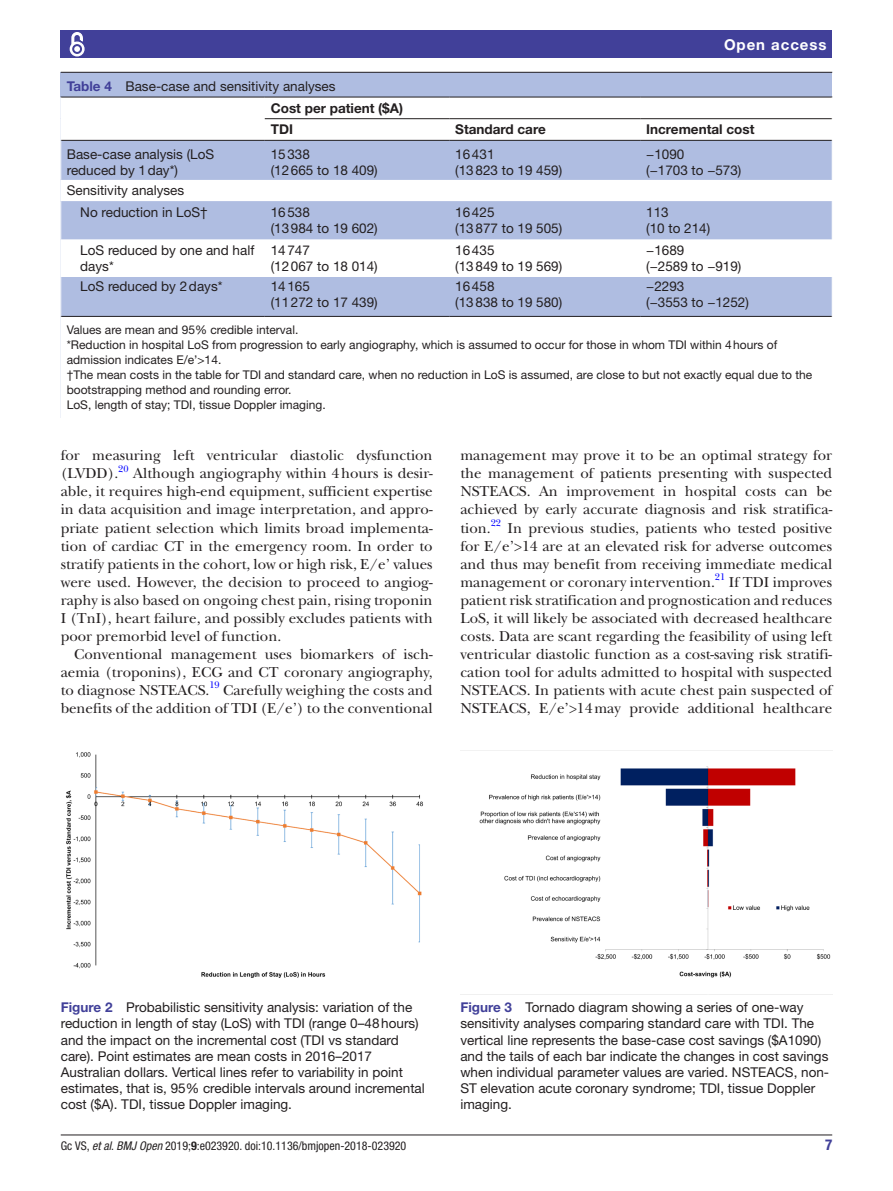
<style>
.page{position:relative;width:893px;height:1191px;background:#fff}
.page>*{position:absolute;margin:0;border:0;box-sizing:border-box;transform-origin:0 0}
.t1{font:15px/18px "New Baskerville";color:#231f20;text-align:justify}
.t2{font:700 15px "Helvetica Neue LT Std";letter-spacing:.065em;color:#fff}
.t3{font:700 condensed 15px "Helvetica Neue LT Std";color:#414099}
.t4{font:13.5px/16.2px "Helvetica Neue LT Std";color:#231f20}
.t5{font:700 13.5px "Helvetica Neue LT Std";color:#231f20}
.t6{font:12px/15px "Helvetica Neue LT Std";color:#231f20}
.t7{font:condensed 12px "Helvetica Neue LT Std";color:#231f20}
.t8{font:9.9px "New Baskerville";color:#00f}
.s1{font-weight:700;color:#414099}
.s2{font-weight:700}
.s3{font-style:italic}
</style>
<div class="page">
<hr style="left:61px;top:1134px;width:771px;height:1px;background:#231f20">
<div style="left:61px;top:31px;width:771px;height:27px;background:#414099"></div>
<svg style="left:69px;top:32px;width:16px;height:25px"></svg>
<div style="left:61px;top:73px;width:771px;height:345px;background:#afbde1"></div>
<hr style="left:61px;top:72px;width:771px;height:1px;background:#231f20">
<div style="left:61px;top:98px;width:771px;height:320px;background:#fff"></div>
<svg style="left:61px;top:141px;width:771px;height:175px"></svg>
<hr style="left:61px;top:140px;width:204px;height:1px;background:#231f20">
<hr style="left:61px;top:97px;width:204px;height:1px;background:#231f20">
<hr style="left:265px;top:97px;width:184px;height:1px;background:#231f20">
<hr style="left:449px;top:97px;width:191px;height:1px;background:#231f20">
<hr style="left:640px;top:97px;width:192px;height:1px;background:#231f20">
<hr style="left:265px;top:118px;width:184px;height:1px;background:#231f20">
<hr style="left:265px;top:140px;width:184px;height:1px;background:#231f20">
<hr style="left:449px;top:118px;width:191px;height:1px;background:#231f20">
<hr style="left:449px;top:140px;width:191px;height:1px;background:#231f20">
<hr style="left:640px;top:118px;width:192px;height:1px;background:#231f20">
<hr style="left:640px;top:140px;width:192px;height:1px;background:#231f20">
<hr style="left:265px;top:316px;width:184px;height:1px;background:#231f20">
<hr style="left:449px;top:316px;width:191px;height:1px;background:#231f20">
<hr style="left:640px;top:316px;width:192px;height:1px;background:#231f20">
<hr style="left:61px;top:316px;width:204px;height:1px;background:#231f20">
<svg style="left:60px;top:97px;width:1px;height:43px"></svg>
<svg style="left:60px;top:180px;width:1px;height:21px"></svg>
<hr style="left:67px;top:333px;width:765px;height:2px;background:#fff">
<hr style="left:67px;top:363px;width:765px;height:2px;background:#fff">
<hr style="left:67px;top:393px;width:765px;height:2px;background:#fff">
<hr style="left:67px;top:408px;width:765px;height:2px;background:#fff">
<img style="left:65px;top:752px;width:358px;height:226px">
<img style="left:460px;top:750px;width:372px;height:228px">
<p class="t4" style="left:271px;top:75px;width:134px;line-height:21.9px;text-indent:-204px"><span class="s1">Table 4</span> Base-case and sensitivity analyses<br><span class="s2">Cost per patient ($A)<br>TDI</span></p>
<p class="t2" style="left:724px;top:35px;width:104px">Open access</p>
<p class="t5" style="left:455px;top:121px;width:92px">Standard care</p>
<p class="t5" style="left:646px;top:121px;width:110px">Incremental cost</p>
<p class="t4" style="left:67px;top:146px;width:149px">Base-case analysis (LoS reduced by 1day*)</p>
<p class="t4" style="left:271px;top:146px;width:109px">15338<br>(12665 to 18 409)</p>
<p class="t4" style="left:455px;top:146px;width:109px">16431<br>(13823 to 19 459)</p>
<p class="t4" style="left:646px;top:146px;width:97px">−1090<br>(−1703 to −573)</p>
<p class="t4" style="left:80px;top:179px;width:129px;line-height:21.6px;text-indent:-14px">Sensitivity analyses<br>No reduction in LoS†</p>
<p class="t4" style="left:271px;top:204px;width:109px">16538<br>(13984 to 19 602)</p>
<p class="t4" style="left:455px;top:204px;width:109px">16425<br>(13877 to 19 505)</p>
<p class="t4" style="left:646px;top:204px;width:66px">113<br>(10 to 214)</p>
<p class="t4" style="left:80px;top:242px;width:176px">LoS reduced by one and half days*</p>
<p class="t4" style="left:271px;top:242px;width:109px">14747<br>(12067 to 18 014)</p>
<p class="t4" style="left:455px;top:242px;width:109px">16435<br>(13849 to 19 569)</p>
<p class="t4" style="left:646px;top:242px;width:97px">−1689<br>(−2589 to −919)</p>
<p class="t4" style="left:80px;top:278px;width:144px">LoS reduced by 2days*</p>
<p class="t4" style="left:271px;top:278px;width:109px">14165<br>(11272 to 17 439)</p>
<p class="t4" style="left:455px;top:278px;width:109px">16458<br>(13838 to 19 580)</p>
<p class="t4" style="left:646px;top:278px;width:104px">−2293<br>(−3553 to −1252)</p>
<p class="t6" style="left:67px;top:322px;width:747px">Values are mean and 95% credible interval.<br>*Reduction in hospital LoS from progression to early angiography, which is assumed to occur for those in whom TDI within 4hours of admission indicates E/e’&gt;14.<br>†The mean costs in the table for TDI and standard care, when no reduction in LoS is assumed, are close to but not exactly equal due to the bootstrapping method and rounding error.<br>LoS, length of stay; TDI, tissue Doppler imaging.</p>
<p class="t1" style="left:61px;top:447px;width:373px">for measuring left ventricular diastolic dysfunction (LVDD).</p>
<p class="t8" style="left:118px;top:463px;width:12px">20</p>
<p class="t1" style="left:61px;top:465px;width:373px;text-indent:73px">Although angiography within 4hours is desir&shy;able, it requires high-end equipment, sufficient expertise in data acquisition and image interpretation, and appro&shy;priate patient selection which limits broad implementa&shy;tion of cardiac CT in the emergency room. In order to stratify patients in the cohort, low or high risk, E/e’ values were used. However, the decision to proceed to angiog&shy;raphy is also based on ongoing chest pain, rising troponin I (TnI), heart failure, and possibly excludes patients with poor premorbid level of function.</p>
<p class="t1" style="left:61px;top:645px;width:373px;text-indent:14px">Conventional management uses biomarkers of isch&shy;aemia (troponins), ECG and CT coronary angiography, to diagnose NSTEACS.</p>
<p class="t8" style="left:209px;top:679px;width:12px">19</p>
<p class="t1" style="left:61px;top:681px;width:373px;text-align:right">Carefully weighing the costs and<br>benefits of the addition of TDI (E/e’) to the conventional</p>
<p class="t1" style="left:460px;top:447px;width:373px">management may prove it to be an optimal strategy for the management of patients presenting with suspected NSTEACS. An improvement in hospital costs can be achieved by early accurate diagnosis and risk stratifica&shy;tion.</p>
<p class="t8" style="left:491px;top:517px;width:12px">22</p>
<p class="t1" style="left:460px;top:519px;width:373px;text-indent:47px">In previous studies, patients who tested positive for E/e’&gt;14 are at an elevated risk for adverse outcomes and thus may benefit from receiving immediate medical management or coronary intervention.</p>
<p class="t8" style="left:715px;top:571px;width:12px">21</p>
<p class="t1" style="left:460px;top:573px;width:373px;text-indent:269px">If TDI improves patient risk stratification and prognostication and reduces LoS, it will likely be associated with decreased healthcare costs. Data are scant regarding the feasibility of using left ventricular diastolic function as a cost-saving risk stratifi&shy;cation tool for adults admitted to hospital with suspected NSTEACS. In patients with acute chest pain suspected of NSTEACS, E/e’&gt;14may provide additional healthcare</p>
<p class="t4" style="left:61px;top:999px;width:366px"><span class="s1">Figure 2</span> Probabilistic sensitivity analysis: variation of the reduction in length of stay (LoS) with TDI (range 0–48hours) and the impact on the incremental cost (TDI vs standard care). Point estimates are mean costs in 2016–2017<br>Australian dollars. Vertical lines refer to variability in point estimates, that is, 95% credible intervals around incremental cost ($A). TDI, tissue Doppler imaging.</p>
<p class="t4" style="left:460px;top:999px;width:370px"><span class="s1">Figure 3</span> Tornado diagram showing a series of one-way sensitivity analyses comparing standard care with TDI. The vertical line represents the base-case cost savings ($A1090) and the tails of each bar indicate the changes in cost savings when individual parameter values are varied. NSTEACS, non-ST elevation acute coronary syndrome; TDI, tissue Doppler imaging.</p>
<p class="t7" style="left:61px;top:1138px;width:347px">Gc VS, <span class="s3">et al</span>. <span class="s3">BMJ Open</span> 2019;<span class="s2">9</span>:e023920. doi:10.1136/bmjopen-2018-023920</p>
<p class="t3" style="left:825px;top:1135px;width:9px">7</p>
</div>
